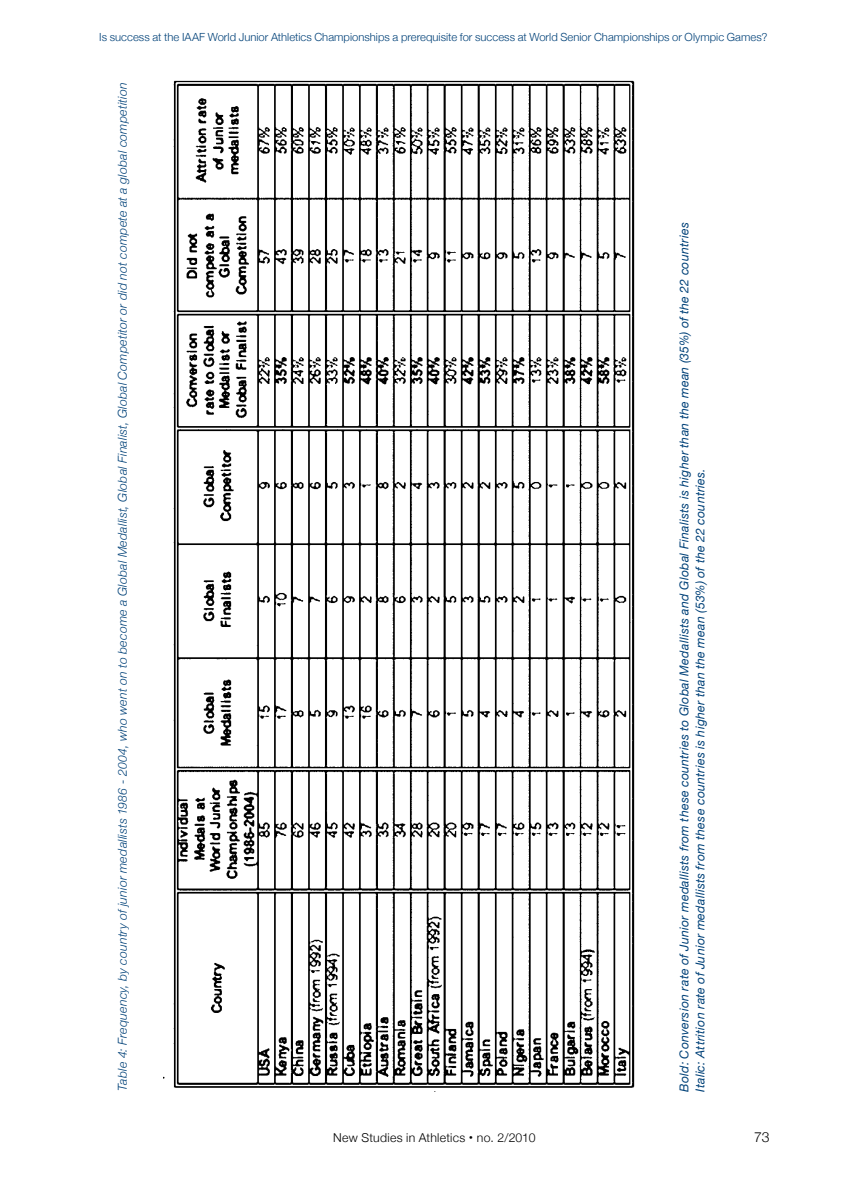
<style>
.page{position:relative;width:844px;height:1191px;background:#fff}
.page>*{position:absolute;margin:0;border:0;box-sizing:border-box;transform-origin:0 0}
.t1{font:300 14px "Helvetica Neue";color:#000}
.t2{font:italic 12.25px/15.8px "Helvetica Neue";letter-spacing:.02em;color:#004178}
.t3{font:italic 300 12.25px "Helvetica Neue";letter-spacing:.015em;color:#004178}
.t4{font:300 12.25px "Helvetica Neue";letter-spacing:.02em;color:#000}
.t5{font:300 11.2px "Helvetica Neue";letter-spacing:.005em;color:#004178}
.s1{font-weight:700;font-size:15.75px}
</style>
<div class="page">
<img style="left:163px;top:80px;width:472px;height:1012px">
<p class="t5" style="left:99px;top:30px;width:669px">Is success at the IAAF World Junior Athletics Championships a prerequisite for success at World Senior Championships or Olympic Games?</p>
<p class="t3" style="left:115px;top:1090px;width:1009px;rotate:-90deg">Table 4: Frequency, by country of junior medallists 1986 - 2004, who went on to become a Global Medallist, Global Finalist, Global Competitor or did not compete at a global competition</p>
<p class="t4" style="left:333px;top:1130px;width:204px">New Studies in Athletics <span class="s1">·</span> no. 2/2010</p>
<p class="t2" style="left:676px;top:1091px;width:870px;rotate:-90deg">Bold: Conversion rate of Junior medallists from these countries to Global Medallists and Global Finalists is higher than the mean (35%) of the 22 countries<br>Italic: Attrition rate of Junior medallists from these countries is higher than the mean (53%) of the 22 countries.</p>
<p class="t1" style="left:754px;top:1128px;width:17px">73</p>
</div>
